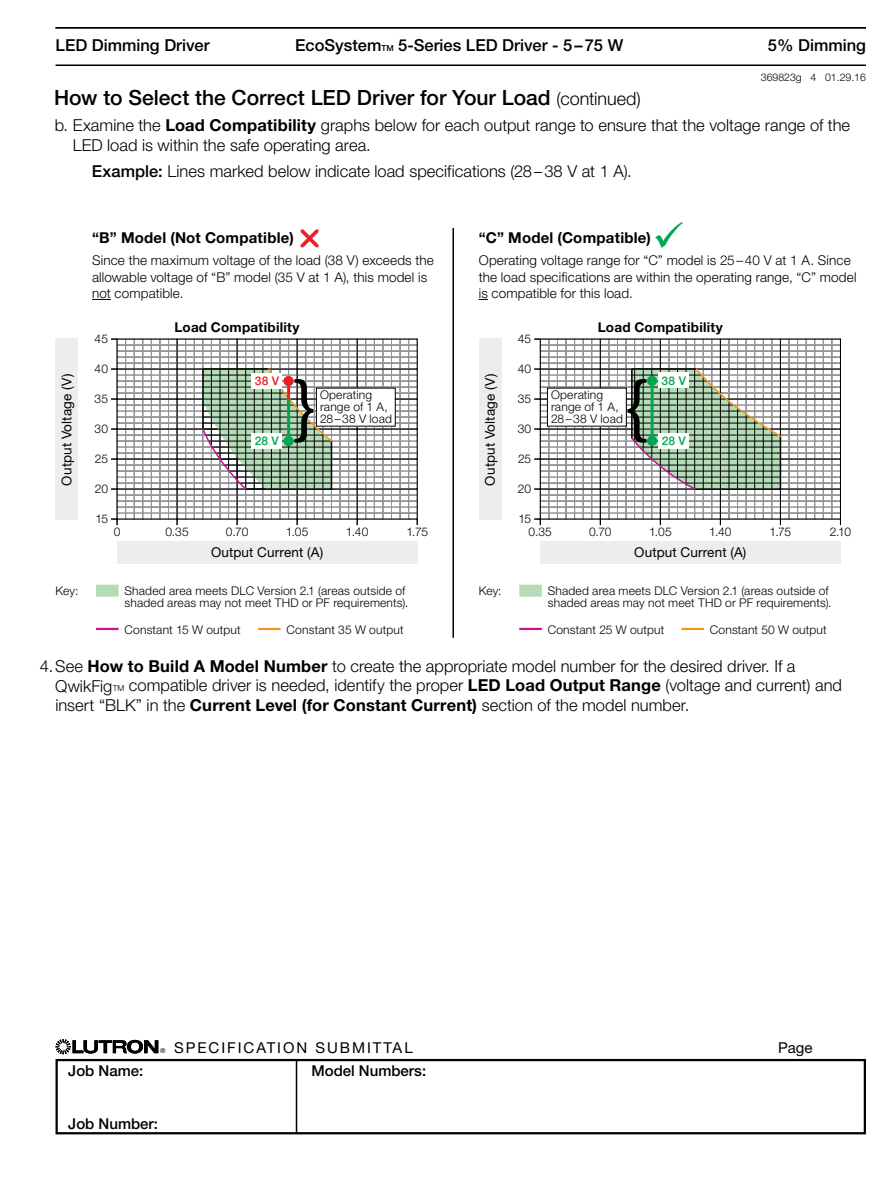
<style>
.page{position:relative;width:893px;height:1188px;background:#fff}
.page>*{position:absolute;margin:0;border:0;box-sizing:border-box;transform-origin:0 0}
.t1{font:300 69px "Helvetica Neue LT Std";color:#000;scale:1.3 1}
.t2{font:500 21px "Helvetica Neue LT Std";color:#000}
.t3{font:300 16.5px/19.5px "Helvetica Neue LT Std";color:#000}
.t4{font:500 16.5px "Helvetica Neue LT Std";color:#000}
.t5{font:700 15px "Helvetica Neue LT Std";letter-spacing:.015em;color:#000}
.t6{font:500 15px "Helvetica Neue LT Std";color:#000}
.t7{font:15px "Helvetica Neue LT Std";letter-spacing:.13em;color:#000}
.t8{font:300 13.5px/16.5px "Helvetica Neue LT Std";letter-spacing:.01em;color:#000}
.t9{font:13.5px "Helvetica Neue LT Std";letter-spacing:.01em;color:#000}
.t10{font:700 13.5px "Helvetica Neue LT Std";letter-spacing:.015em;color:#000}
.t11{font:300 12px/12px "Helvetica Neue LT Std";letter-spacing:.015em;color:#000}
.t12{font:500 12px "Helvetica Neue LT Std";color:#00a651}
.t13{font:500 12px "Helvetica Neue LT Std";color:#ed1d24}
.t14{font:300 10.5px "Helvetica Neue LT Std";color:#000}
.t15{font:6.75px "Helvetica Neue LT Std";color:#000}
.s1{font-size:8.25px}
.s2{font-weight:300;font-size:18px}
.s3{font-weight:700}
.s4{font-weight:500}
</style>
<div class="page">
<div style="left:56px;top:1059px;width:810px;height:75px;border:2px solid #000"></div>
<svg style="left:56px;top:1039px;width:102px;height:15px"></svg>
<hr style="left:296px;top:1060px;width:1px;height:73px;background:#000">
<hr style="left:56px;top:27px;width:810px;height:1px;background:#000">
<hr style="left:56px;top:64px;width:810px;height:2px;background:#000">
<svg style="left:92px;top:299px;width:19px;height:1px"></svg>
<svg style="left:111px;top:339px;width:307px;height:186px"></svg>
<div style="left:56px;top:339px;width:22px;height:181px;background:#ededee"></div>
<hr style="left:96px;top:628px;width:22px;height:2px;background:#c6168d">
<hr style="left:258px;top:628px;width:22px;height:2px;background:#f7941e">
<div style="left:117px;top:541px;width:300px;height:23px;background:#ededee"></div>
<div style="left:96px;top:585px;width:22px;height:12px;background:#b5dcb9"></div>
<div style="left:252px;top:373px;width:30px;height:16px;background:#fff"></div>
<div style="left:252px;top:434px;width:30px;height:15px;background:#fff"></div>
<div style="left:283px;top:376px;width:10px;height:10px;background:#ed1d24;border-radius:50%"></div>
<div style="left:283px;top:436px;width:10px;height:10px;background:#00a651;border-radius:50%"></div>
<hr style="left:287px;top:381px;width:3px;height:26px;background:#ed1d24">
<hr style="left:287px;top:399px;width:3px;height:39px;background:#00a651">
<div style="left:478px;top:339px;width:23px;height:181px;background:#ededee"></div>
<hr style="left:519px;top:628px;width:23px;height:2px;background:#c6168d">
<hr style="left:681px;top:628px;width:23px;height:2px;background:#f7941e">
<div style="left:540px;top:541px;width:300px;height:23px;background:#ededee"></div>
<div style="left:519px;top:585px;width:23px;height:12px;background:#b5dcb9"></div>
<svg style="left:534px;top:339px;width:307px;height:186px"></svg>
<div style="left:658px;top:373px;width:31px;height:15px;background:#fff"></div>
<div style="left:658px;top:433px;width:31px;height:15px;background:#fff"></div>
<div style="left:647px;top:376px;width:10px;height:10px;background:#00a651;border-radius:50%"></div>
<div style="left:647px;top:436px;width:10px;height:10px;background:#00a651;border-radius:50%"></div>
<hr style="left:650px;top:382px;width:3px;height:56px;background:#00a651">
<hr style="left:452px;top:228px;width:2px;height:410px;background:#000">
<div style="left:316px;top:388px;width:79px;height:38px;background:#fffffe"></div>
<div style="left:547px;top:388px;width:79px;height:38px;background:#fffffe"></div>
<p class="t4" style="left:295px;top:35px;width:329px">EcoSystem<span class="s1">TM</span> 5-Series LED Driver - 5–75 W</p>
<p class="t4" style="left:56px;top:35px;width:156px">LED Dimming Driver</p>
<p class="t4" style="left:767px;top:35px;width:100px">5% Dimming</p>
<p class="t14" style="left:760px;top:71px;width:107px">369823g 4 01.29.16</p>
<p class="t2" style="left:54px;top:85px;width:588px">How to Select the Correct LED Driver for Your Load <span class="s2">(continued)</span></p>
<p class="t3" style="left:73px;top:115px;width:778px;text-indent:-18px">b. Examine the <span class="s3">Load Compatibility</span> graphs below for each output range to ensure that the voltage range of the<br>LED load is within the safe operating area.</p>
<p class="t3" style="left:92px;top:161px;width:541px"><span class="s4">Example:</span> Lines marked below indicate load specifications (28–38 V at 1 A).</p>
<p class="t9" style="left:59px;top:486px;width:114px;rotate:-90deg">Output Voltage (V)</p>
<p class="t11" style="left:55px;top:584px;width:24px">Key:</p>
<p class="t5" style="left:92px;top:229px;width:203px">“B” Model (Not Compatible)</p>
<p class="t8" style="left:92px;top:252px;width:343px">Since the maximum voltage of the load (38 V) exceeds the allowable voltage of “B” model (35 V at 1 A), this model is not compatible.</p>
<p class="t5" style="left:478px;top:229px;width:174px">“C” Model (Compatible)</p>
<p class="t8" style="left:478px;top:252px;width:379px">Operating voltage range for “C” model is 25–40 V at 1 A. Since the load specifications are within the operating range, “C” model is compatible for this load.</p>
<p class="t11" style="left:95px;top:332px;width:15px">45</p>
<p class="t10" style="left:174px;top:319px;width:127px">Load Compatibility</p>
<p class="t11" style="left:518px;top:332px;width:15px">45</p>
<p class="t10" style="left:597px;top:319px;width:127px">Load Compatibility</p>
<p class="t11" style="left:95px;top:362px;width:15px">40</p>
<p class="t11" style="left:518px;top:362px;width:15px">40</p>
<p class="t9" style="left:482px;top:486px;width:114px;rotate:-90deg">Output Voltage (V)</p>
<p class="t12" style="left:661px;top:373px;width:26px">38 V</p>
<p class="t13" style="left:255px;top:374px;width:26px">38 V</p>
<h1 class="t1" style="left:291px;top:363px;width:24px">}</h1>
<p class="t11" style="left:320px;top:389px;width:73px">Operating range of 1 A,<br>28–38 V load</p>
<p class="t11" style="left:551px;top:389px;width:73px">Operating range of 1 A,<br>28–38 V load</p>
<h1 class="t1" style="left:620px;top:363px;width:24px">{</h1>
<p class="t11" style="left:95px;top:392px;width:15px">35</p>
<p class="t11" style="left:94px;top:422px;width:15px">30</p>
<p class="t11" style="left:95px;top:452px;width:15px">25</p>
<p class="t11" style="left:95px;top:482px;width:15px">20</p>
<p class="t11" style="left:95px;top:512px;width:14px">15</p>
<p class="t11" style="left:518px;top:392px;width:15px">35</p>
<p class="t11" style="left:517px;top:422px;width:15px">30</p>
<p class="t11" style="left:518px;top:452px;width:15px">25</p>
<p class="t11" style="left:518px;top:482px;width:15px">20</p>
<p class="t11" style="left:528px;top:512px;width:25px;line-height:13.4px;text-indent:-10px">15<br>0.35</p>
<p class="t12" style="left:661px;top:434px;width:26px">28 V</p>
<p class="t12" style="left:255px;top:434px;width:26px">28 V</p>
<p class="t11" style="left:114px;top:526px;width:8px">0</p>
<p class="t11" style="left:165px;top:526px;width:25px">0.35</p>
<p class="t11" style="left:226px;top:526px;width:24px">0.70</p>
<p class="t11" style="left:286px;top:526px;width:24px">1.05</p>
<p class="t11" style="left:346px;top:526px;width:24px">1.40</p>
<p class="t11" style="left:406px;top:526px;width:23px">1.75</p>
<p class="t11" style="left:589px;top:526px;width:24px">0.70</p>
<p class="t11" style="left:649px;top:526px;width:24px">1.05</p>
<p class="t11" style="left:709px;top:526px;width:24px">1.40</p>
<p class="t11" style="left:769px;top:526px;width:23px">1.75</p>
<p class="t11" style="left:829px;top:526px;width:23px">2.10</p>
<p class="t9" style="left:211px;top:544px;width:114px">Output Current (A)</p>
<p class="t9" style="left:634px;top:544px;width:114px">Output Current (A)</p>
<p class="t11" style="left:124px;top:584px;width:285px">Shaded area meets DLC Version 2.1 (areas outside of shaded areas may not meet THD or PF requirements).</p>
<p class="t11" style="left:478px;top:584px;width:24px">Key:</p>
<p class="t11" style="left:547px;top:584px;width:285px">Shaded area meets DLC Version 2.1 (areas outside of shaded areas may not meet THD or PF requirements).</p>
<p class="t11" style="left:124px;top:623px;width:118px">Constant 15 W output</p>
<p class="t11" style="left:286px;top:623px;width:118px">Constant 35 W output</p>
<p class="t11" style="left:548px;top:623px;width:118px">Constant 25 W output</p>
<p class="t11" style="left:710px;top:623px;width:118px">Constant 50 W output</p>
<p class="t3" style="left:55px;top:656px;width:788px;text-indent:-15px">4. See <span class="s3">How to Build A Model Number</span> to create the appropriate model number for the desired driver. If a<br>QwikFig<span class="s1">TM</span> compatible driver is needed, identify the proper <span class="s3">LED Load Output Range</span> (voltage and current) and insert “BLK” in the <span class="s3">Current Level (for Constant Current)</span> section of the model number.</p>
<p class="t6" style="left:68px;top:1061px;width:77px">Job Name:</p>
<p class="t15" style="left:160px;top:1047px;width:7px">®</p>
<p class="t7" style="left:174px;top:1039px;width:240px">SPECIFICATION SUBMITTAL</p>
<p class="t7" style="left:778px;top:1039px;width:36px">Page</p>
<p class="t6" style="left:311px;top:1061px;width:116px">Model Numbers:</p>
<p class="t6" style="left:68px;top:1114px;width:91px">Job Number:</p>
</div>
